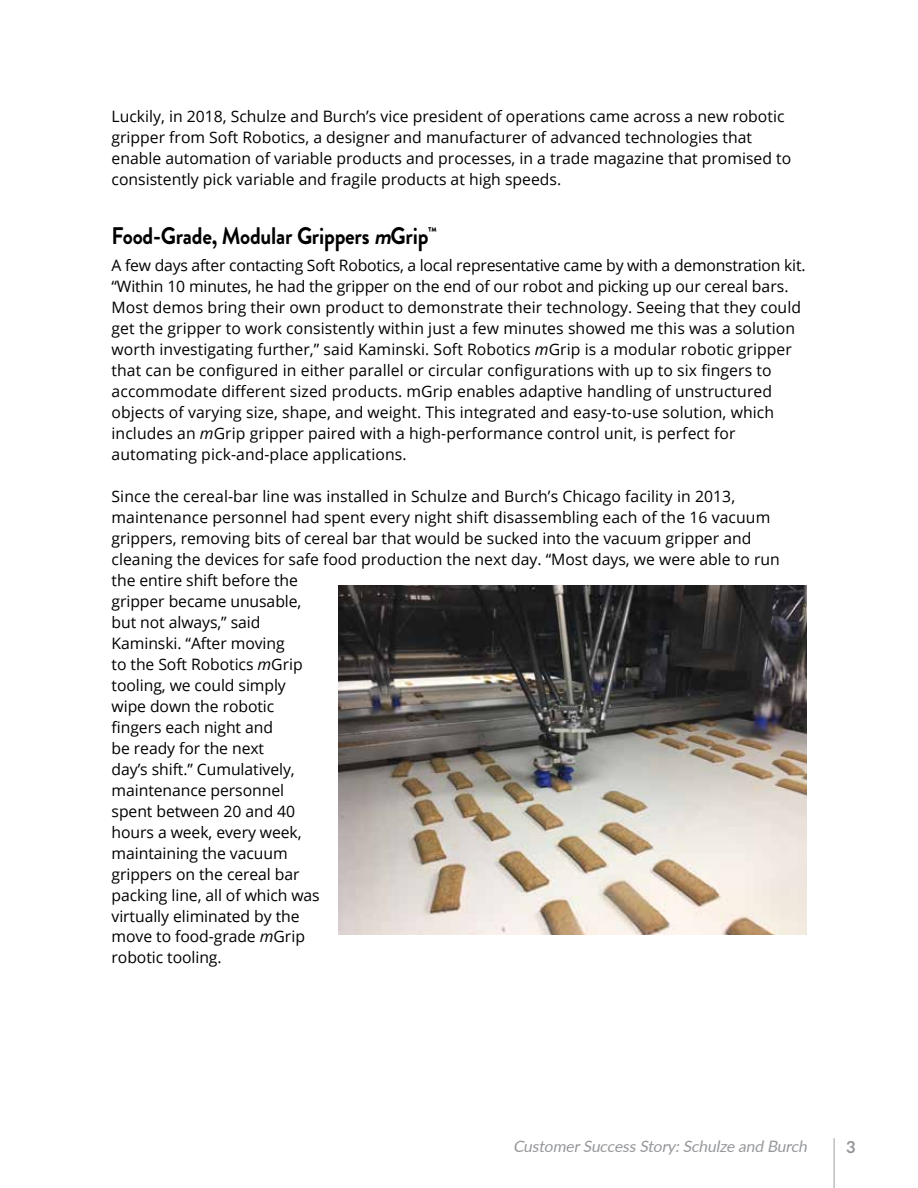
<style>
.page{position:relative;width:918px;height:1188px;background:#fff}
.page>*{position:absolute;margin:0;border:0;box-sizing:border-box;transform-origin:0 0}
.t1{font:700 24px "Brandon Grotesque";letter-spacing:-.01em;color:#000;scale:.9 1}
.t2{font:700 16.5px "Lato";color:#939598}
.t3{font:15.75px/21px "Open Sans";color:#000}
.t4{font:italic 15.75px "Lato";color:#95979a}
.s1{font-style:italic}
</style>
<div class="page">
<img style="left:339px;top:585px;width:468px;height:350px">
<hr style="left:833px;top:1138px;width:2px;height:50px;background:#bcbec0">
<p class="t3" style="left:112px;top:105px;width:681px">Luckily, in 2018, Schulze and Burch’s vice president of operations came across a new robotic gripper from Soft Robotics, a designer and manufacturer of advanced technologies that enable automation of variable products and processes, in a trade magazine that promised to consistently pick variable and fragile products at high speeds.</p>
<h1 class="t1" style="left:112px;top:219px;width:363px">Food-Grade, Modular Grippers <span class="s1">m</span>Grip<sup>™</sup></h1>
<p class="t3" style="left:112px;top:254px;width:696px">A few days after contacting Soft Robotics, a local representative came by with a demonstration kit. “Within 10 minutes, he had the gripper on the end of our robot and picking up our cereal bars.<br>Most demos bring their own product to demonstrate their technology. Seeing that they could get the gripper to work consistently within just a few minutes showed me this was a solution worth investigating further,” said Kaminski. Soft Robotics <span class="s1">m</span>Grip is a modular robotic gripper that can be configured in either parallel or circular configurations with up to six fingers to accommodate different sized products. mGrip enables adaptive handling of unstructured objects of varying size, shape, and weight. This integrated and easy-to-use solution, which includes an <span class="s1">m</span>Grip gripper paired with a high-performance control unit, is perfect for automating pick-and-place applications.</p>
<p class="t3" style="left:112px;top:485px;width:670px">Since the cereal-bar line was installed in Schulze and Burch’s Chicago facility in 2013, maintenance personnel had spent every night shift disassembling each of the 16 vacuum grippers, removing bits of cereal bar that would be sucked into the vacuum gripper and cleaning the devices for safe food production the next day. “Most days, we were able to run the entire shift before the<br>gripper became unusable,<br>but not always,” said<br>Kaminski. “After moving<br>to the Soft Robotics <span class="s1">m</span>Grip<br>tooling, we could simply<br>wipe down the robotic<br>fingers each night and<br>be ready for the next<br>day’s shift.” Cumulatively,<br>maintenance personnel<br>spent between 20 and 40<br>hours a week, every week,<br>maintaining the vacuum<br>grippers on the cereal bar<br>packing line, all of which was<br>virtually eliminated by the<br>move to food-grade <span class="s1">m</span>Grip<br>robotic tooling.</p>
<p class="t4" style="left:513px;top:1135px;width:299px">CustomerSuccessStory:Schulze and Burch</p>
<p class="t2" style="left:846px;top:1135px;width:11px">3</p>
</div>
